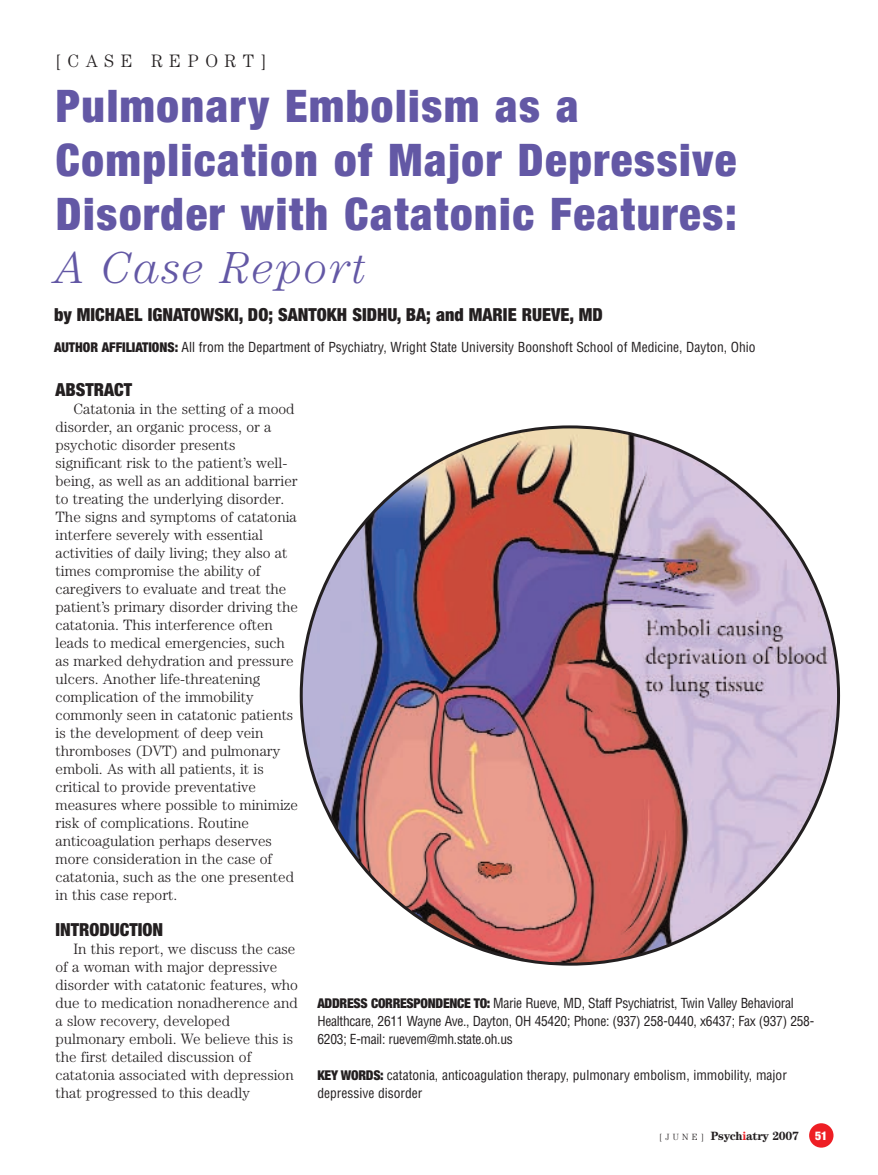
<style>
.page{position:relative;width:878px;height:1175px;background:#fff}
.page>*{position:absolute;margin:0;border:0;box-sizing:border-box;transform-origin:0 0}
.t1{font:900 condensed 45px/54px "Helvetica Neue LT Std";letter-spacing:.035em;color:#6358a5}
.t2{font:italic 300 45px "Century Std";letter-spacing:.04em;color:#6358a5}
.t3{font:900 condensed 18px "Helvetica Neue LT Std";color:#231f20}
.t4{font:300 18px "Century Std";letter-spacing:.365em;color:#231f20}
.t5{font:300 15px/18px "Century Std";color:#231f20}
.t6{font:condensed 13.5px/18px "Helvetica";color:#231f20}
.t7{font:condensed 13.5px/18px "Helvetica";letter-spacing:-.02em;color:#231f20}
.t8{font:700 12px "Century Std";letter-spacing:-.025em;color:#231f20}
.t9{font:900 condensed 12px "Helvetica Neue LT Std";color:#fff}
.s1{font-family:"Helvetica Neue LT Std";font-weight:900}
.s2{font-weight:300;font-size:9px}
.s3{color:#ee1e24}
</style>
<div class="page">
<div style="left:809px;top:1123px;width:24px;height:24px;background:#ee1e24;border-radius:50%"></div>
<img style="left:300px;top:425px;width:540px;height:540px">
<p class="t4" style="left:56px;top:55px;width:212px">[CASE REPORT]</p>
<h1 class="t1" style="left:56px;top:83px;width:682px">Pulmonary Embolism as a<br>Complication of Major Depressive<br>Disorder with Catatonic Features:</h1>
<h1 class="t2" style="left:56px;top:252px;width:312px">A Case Report</h1>
<p class="t3" style="left:54px;top:308px;width:550px">by MICHAEL IGNATOWSKI, DO; SANTOKH SIDHU, BA; and MARIE RUEVE, MD</p>
<p class="t6" style="left:54px;top:339px;width:703px"><span class="s1">AUTHOR AFFILIATIONS:</span> All from the Department of Psychiatry, Wright State University Boonshoft School of Medicine, Dayton, Ohio</p>
<p class="t3" style="left:55px;top:383px;width:78px">ABSTRACT</p>
<p class="t5" style="left:56px;top:401px;width:244px;text-indent:18px">Catatonia in the setting of a mood disorder, an organic process, or a psychotic disorder presents significant risk to the patient’s well&shy;being, as well as an additional barrier to treating the underlying disorder.<br>The signs and symptoms of catatonia interfere severely with essential activities of daily living; they also at times compromise the ability of caregivers to evaluate and treat the patient’s primary disorder driving the catatonia. This interference often leads to medical emergencies, such as marked dehydration and pressure ulcers. Another life-threatening complication of the immobility commonly seen in catatonic patients is the development of deep vein thromboses (DVT) and pulmonary emboli. As with all patients, it is critical to provide preventative measures where possible to minimize risk of complications. Routine anticoagulation perhaps deserves more consideration in the case of catatonia, such as the one presented in this case report.</p>
<p class="t3" style="left:55px;top:923px;width:109px">INTRODUCTION</p>
<p class="t5" style="left:56px;top:941px;width:244px;text-indent:18px">In this report, we discuss the case of a woman with major depressive disorder with catatonic features, who due to medication nonadherence and a slow recovery, developed pulmonary emboli. We believe this is the first detailed discussion of catatonia associated with depression that progressed to this deadly</p>
<p class="t7" style="left:317px;top:994px;width:498px"><span class="s1">ADDRESS CORRESPONDENCE TO:</span> Marie Rueve, MD, Staff Psychiatrist, Twin Valley Behavioral<br>Healthcare, 2611 Wayne Ave., Dayton, OH 45420; Phone: (937) 258-0440, x6437; Fax (937) 258-<br>6203; E-mail: ruevem@mh.state.oh.us</p>
<p class="t6" style="left:317px;top:1066px;width:471px"><span class="s1">KEY WORDS:</span> catatonia, anticoagulation therapy, pulmonary embolism, immobility, major depressive disorder</p>
<p class="t8" style="left:659px;top:1131px;width:141px"><span class="s2">[ J U N E ]</span> Psych<span class="s3">i</span>atry 2007</p>
<p class="t9" style="left:815px;top:1131px;width:14px">51</p>
</div>
